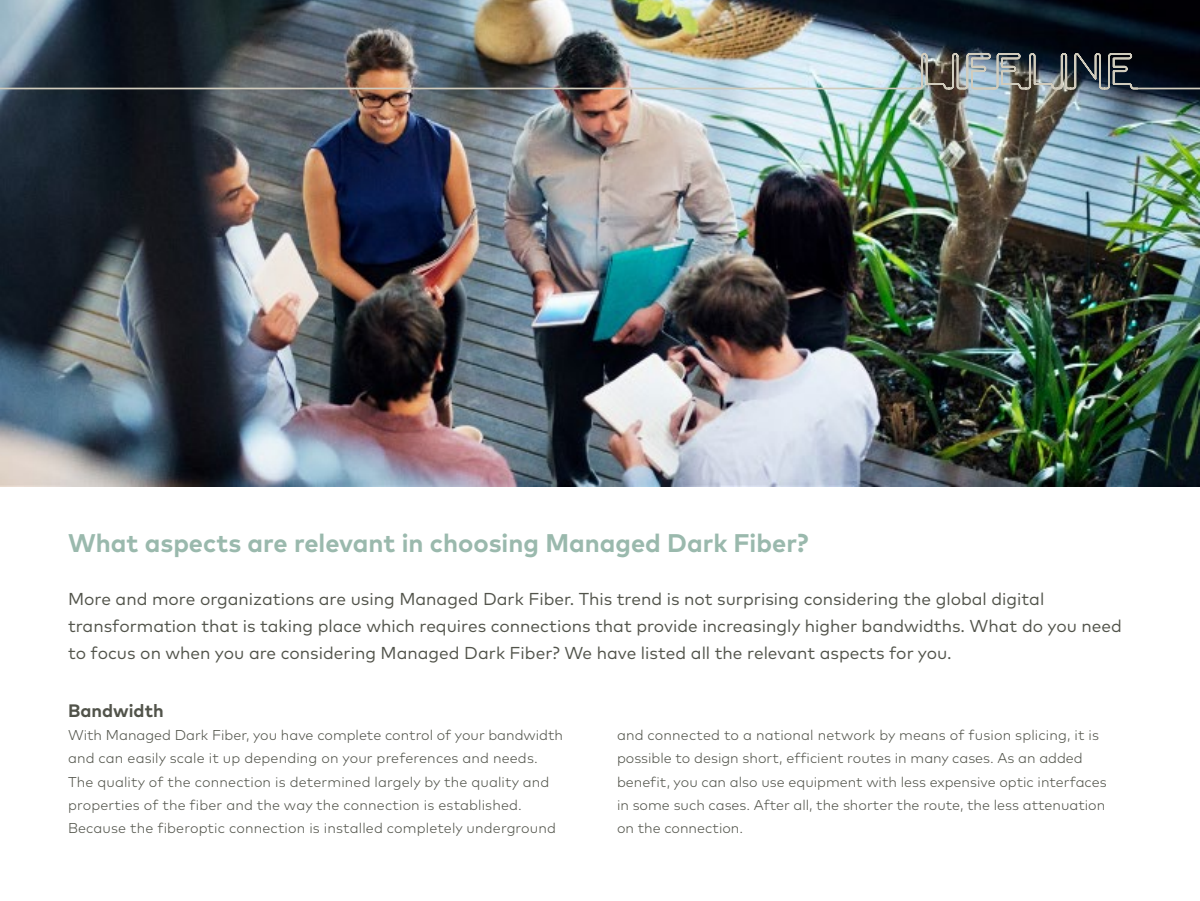
<style>
.page{position:relative;width:1200px;height:901px;background:#fff}
.page>*{position:absolute;margin:0;border:0;box-sizing:border-box;transform-origin:0 0}
.t1{font:700 25.5px "Mark OT";color:#9ab9ad}
.t2{font:700 18px "Mark OT";color:#51534a}
.t3{font:17.25px/27px "Mark OT";color:#51534a}
.t4{font:300 14.25px/23.1px "Mark OT";letter-spacing:.005em;color:#51534a}
</style>
<div class="page">
<img style="left:0;top:0;width:1200px;height:486px">
<img style="left:0;top:51px;width:1200px;height:39px">
<h1 class="t1" style="left:68px;top:526px;width:742px">What aspects are relevant in choosing Managed Dark Fiber?</h1>
<p class="t3" style="left:68px;top:585px;width:1055px">More and more organizations are using Managed Dark Fiber. This trend is not surprising considering the global digital transformation that is taking place which requires connections that provide increasingly higher bandwidths. What do you need to focus on when you are considering Managed Dark Fiber? We have listed all the relevant aspects for you.</p>
<p class="t2" style="left:68px;top:698px;width:97px">Bandwidth</p>
<p class="t4" style="left:68px;top:723px;width:497px">With Managed Dark Fiber, you have complete control of your bandwidth and can easily scale it up depending on your preferences and needs.<br>The quality of the connection is determined largely by the quality and properties of the fiber and the way the connection is established.<br>Because the fiberoptic connection is installed completely underground</p>
<p class="t4" style="left:617px;top:723px;width:491px">and connected to a national network by means of fusion splicing, it is possible to design short, efficient routes in many cases. As an added benefit, you can also use equipment with less expensive optic interfaces in some such cases. After all, the shorter the route, the less attenuation on the connection.</p>
</div>
